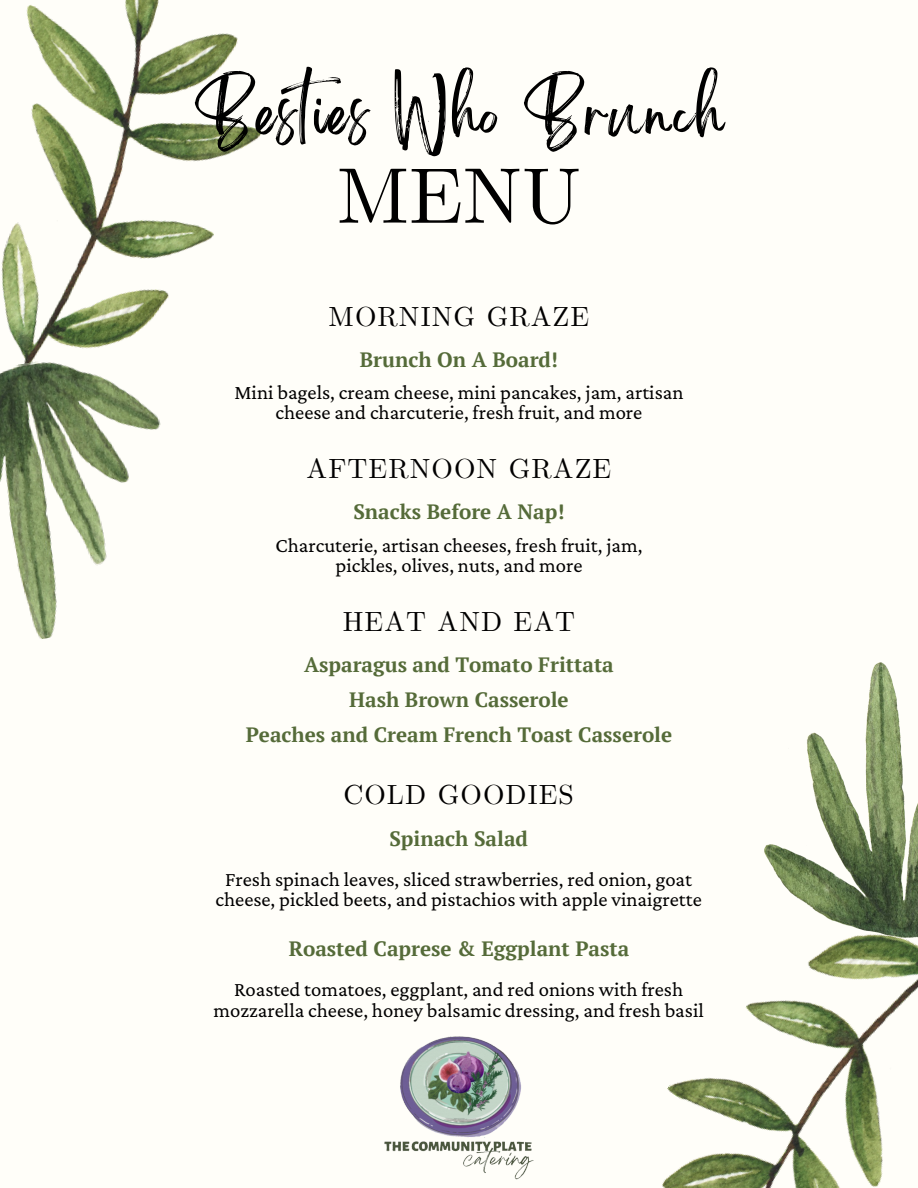
<style>
.page{position:relative;width:918px;height:1188px;background:#fffef9}
.page>*{position:absolute;margin:0;border:0;box-sizing:border-box;transform-origin:0 0}
.t1{font:79.05px "CMU Serif";color:#000}
.t2{font:51.15px "Brightwall";letter-spacing:.04em;color:#000}
.t3{font:27.6px "CMU Serif";letter-spacing:.04em;color:#000}
.t4{font:20.7px/20.2px "Crimson Pro";color:#000;text-align:center}
.t5{font:700 20.7px/35px "PT Serif";color:#556b39;text-align:center}
</style>
<div class="page">
<img style="left:1px;top:0;width:261px;height:342px">
<img style="left:662px;top:937px;width:256px;height:251px">
<img style="left:764px;top:663px;width:154px;height:274px">
<img style="left:0;top:342px;width:161px;height:297px">
<img style="left:384px;top:1036px;width:150px;height:144px">
<h2 class="t2" style="left:195px;top:96px;width:530px">Besties Who Brunch</h2>
<h1 class="t1" style="left:337px;top:149px;width:246px">MENU</h1>
<h3 class="t3" style="left:329px;top:300px;width:262px">MORNING GRAZE</h3>
<p class="t5" style="left:360px;top:341px;width:200px">Brunch On A Board!</p>
<p class="t4" style="left:234px;top:382px;width:451px">Mini bagels, cream cheese, mini pancakes, jam, artisan cheese and charcuterie, fresh fruit, and more</p>
<h3 class="t3" style="left:307px;top:452px;width:306px">AFTERNOON GRAZE</h3>
<p class="t5" style="left:353px;top:494px;width:213px">Snacks Before A Nap!</p>
<p class="t4" style="left:276px;top:534px;width:368px">Charcuterie, artisan cheeses, fresh fruit, jam, pickles, olives, nuts, and more</p>
<h3 class="t3" style="left:343px;top:605px;width:234px">HEAT AND EAT</h3>
<p class="t5" style="left:246px;top:647px;width:428px">Asparagus and Tomato Frittata<br>Hash Brown Casserole<br>Peaches and Cream French Toast Casserole</p>
<h3 class="t3" style="left:343px;top:779px;width:232px">COLD GOODIES</h3>
<p class="t5" style="left:389px;top:821px;width:140px">Spinach Salad</p>
<p class="t4" style="left:216px;top:869px;width:488px">Fresh spinach leaves, sliced strawberries, red onion, goat cheese, pickled beets, and pistachios with apple vinaigrette</p>
<p class="t5" style="left:289px;top:931px;width:342px">Roasted Caprese &amp; Eggplant Pasta</p>
<p class="t4" style="left:213px;top:979px;width:492px">Roasted tomatoes, eggplant, and red onions with fresh mozzarella cheese, honey balsamic dressing, and fresh basil</p>
</div>
